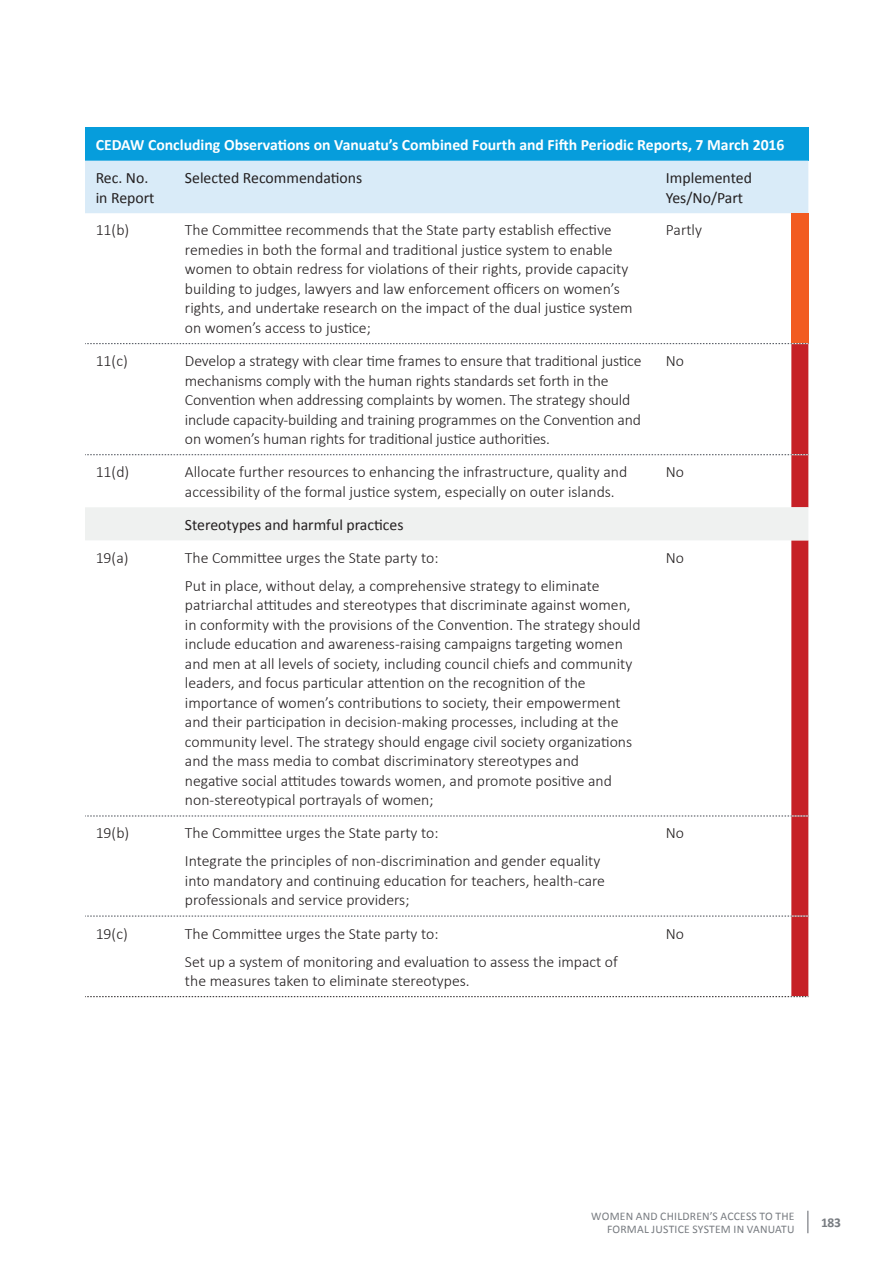
<style>
.page{position:relative;width:893px;height:1263px;background:#fff}
.page>*{position:absolute;margin:0;border:0;box-sizing:border-box;transform-origin:0 0}
.Body{font:300 15.75px/19.5px "Calibri";color:#231f20}
.Table_subheader{font:15.75px/19.5px "Calibri";color:#231f20}
.Table_header{font:700 15.75px "Calibri";color:#fff}
.t1{font:700 13.5px "Calibri";color:#787c81}
.t2{font:11.7px/13.5px "Calibri";letter-spacing:.02em;color:#787c81;text-align:right}
</style>
<div class="page">
<svg style="left:807px;top:1211px;width:1px;height:22px"></svg>
<div style="left:85px;top:128px;width:723px;height:33px;background:#069ddc"></div>
<div style="left:85px;top:161px;width:723px;height:52px;background:#d9ebf8"></div>
<div style="left:791px;top:213px;width:17px;height:131px;background:#f25b21"></div>
<svg style="left:85px;top:343px;width:724px;height:654px"></svg>
<p class="Table_header" style="left:96px;top:135px;width:690px">CEDAW Concluding Observations on Vanuatu’s Combined Fourth and Fifth Periodic Reports, 7 March 2016</p>
<p class="Table_subheader" style="left:96px;top:168px;width:60px">Rec. No. in Report</p>
<p class="Table_subheader" style="left:185px;top:168px;width:179px">Selected Recommendations</p>
<p class="Table_subheader" style="left:666px;top:168px;width:88px">Implemented<br>Yes/No/Part</p>
<p class="Body" style="left:96px;top:220px;width:35px">11(b)</p>
<p class="Body" style="left:185px;top:220px;width:449px">The Committee recommends that the State party establish effective remedies in both the formal and traditional justice system to enable women to obtain redress for violations of their rights, provide capacity building to judges, lawyers and law enforcement officers on women’s rights, and undertake research on the impact of the dual justice system on women’s access to justice;</p>
<p class="Body" style="left:666px;top:220px;width:38px">Partly</p>
<p class="Body" style="left:96px;top:351px;width:34px">11(c)</p>
<p class="Body" style="left:185px;top:351px;width:458px">Develop a strategy with clear time frames to ensure that traditional justice mechanisms comply with the human rights standards set forth in the Convention when addressing complaints by women. The strategy should include capacity-building and training programmes on the Convention and on women’s human rights for traditional justice authorities.</p>
<p class="Body" style="left:666px;top:351px;width:20px">No</p>
<p class="Body" style="left:96px;top:462px;width:35px">11(d)</p>
<p class="Body" style="left:185px;top:462px;width:444px">Allocate further resources to enhancing the infrastructure, quality and accessibility of the formal justice system, especially on outer islands.</p>
<p class="Body" style="left:666px;top:462px;width:20px">No</p>
<p class="Table_subheader" style="left:185px;top:515px;width:220px">Stereotypes and harmful practices</p>
<p class="Body" style="left:96px;top:548px;width:34px">19(a)</p>
<p class="Body" style="left:185px;top:548px;width:255px">The Committee urges the State party to:</p>
<p class="Body" style="left:185px;top:576px;width:457px">Put in place, without delay, a comprehensive strategy to eliminate patriarchal attitudes and stereotypes that discriminate against women, in conformity with the provisions of the Convention. The strategy should include education and awareness-raising campaigns targeting women and men at all levels of society, including council chiefs and community leaders, and focus particular attention on the recognition of the importance of women’s contributions to society, their empowerment and their participation in decision-making processes, including at the community level. The strategy should engage civil society organizations and the mass media to combat discriminatory stereotypes and<br>negative social attitudes towards women, and promote positive and non-stereotypical portrayals of women;</p>
<p class="Body" style="left:666px;top:548px;width:20px">No</p>
<p class="Body" style="left:96px;top:823px;width:35px">19(b)</p>
<p class="Body" style="left:185px;top:823px;width:255px">The Committee urges the State party to:</p>
<p class="Body" style="left:185px;top:851px;width:422px">Integrate the principles of non-discrimination and gender equality into mandatory and continuing education for teachers, health-care professionals and service providers;</p>
<p class="Body" style="left:96px;top:923px;width:34px">19(c)</p>
<p class="Body" style="left:185px;top:923px;width:255px">The Committee urges the State party to:</p>
<p class="Body" style="left:185px;top:951px;width:434px">Set up a system of monitoring and evaluation to assess the impact of the measures taken to eliminate stereotypes.</p>
<p class="Body" style="left:666px;top:823px;width:20px">No</p>
<p class="Body" style="left:666px;top:923px;width:20px">No</p>
<p class="t2" style="left:591px;top:1209px;width:205px">WOMEN AND CHILDREN’S ACCESS TO THE<br>FORMAL JUSTICE SYSTEM IN VANUATU</p>
<p class="t1" style="left:821px;top:1214px;width:21px">183</p>
</div>
